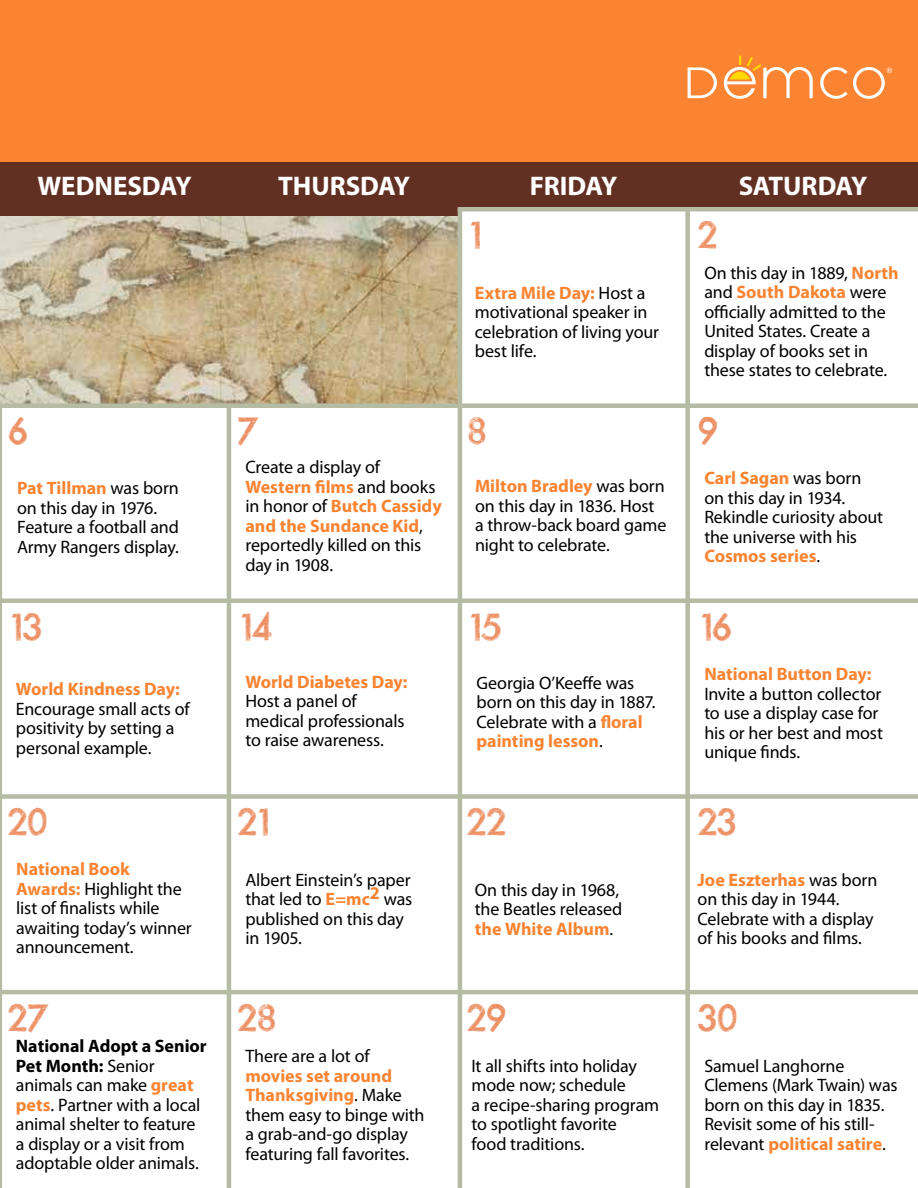
<style>
.page{position:relative;width:918px;height:1188px;background:#fff}
.page>*{position:absolute;margin:0;border:0;box-sizing:border-box;transform-origin:0 0}
.t1{font:36px "Sketchy";letter-spacing:.005em;color:#ec8e61}
.t2{font:700 27px "Myriad Pro";letter-spacing:-.005em;color:#fff}
.t3{font:18px/19.5px "Myriad Pro";letter-spacing:-.01em;color:#000}
.t4{font:700 18px "Myriad Pro";color:#fa8432}
.s1{font-weight:700;color:#fa8432}
.s2{font-weight:700}
</style>
<div class="page">
<img style="left:0;top:216px;width:458px;height:188px">
<div style="left:0;top:162px;width:918px;height:54px;background:#622f23"></div>
<div style="left:0;top:0;width:918px;height:162px;background:#fa8432"></div>
<svg style="left:688px;top:67px;width:29px;height:31px"></svg>
<svg style="left:820px;top:67px;width:72px;height:32px"></svg>
<svg style="left:724px;top:56px;width:89px;height:43px"></svg>
<div style="left:459px;top:209px;width:229px;height:196px;background:#fff"></div>
<div style="left:688px;top:209px;width:230px;height:196px;background:#fff"></div>
<hr style="left:0;top:404px;width:2px;height:784px;background:#b6bba4">
<hr style="left:227px;top:408px;width:4px;height:780px;background:#b6bba4">
<hr style="left:458px;top:209px;width:4px;height:979px;background:#b6bba4">
<div style="left:685px;top:207px;width:5px;height:981px;background:#b6bba4"></div>
<div style="left:458px;top:207px;width:460px;height:5px;background:#b6bba4"></div>
<hr style="left:0;top:404px;width:918px;height:4px;background:#b6bba4">
<div style="left:0;top:598px;width:918px;height:5px;background:#b6bba4"></div>
<hr style="left:0;top:990px;width:918px;height:4px;background:#b6bba4">
<div style="left:0;top:794px;width:918px;height:5px;background:#b6bba4"></div>
<h2 class="t2" style="left:37px;top:169px;width:156px">WEDNESDAY</h2>
<h2 class="t2" style="left:278px;top:169px;width:133px">THURSDAY</h2>
<h2 class="t2" style="left:530px;top:169px;width:89px">FRIDAY</h2>
<h2 class="t2" style="left:739px;top:169px;width:130px">SATURDAY</h2>
<h1 class="t1" style="left:467px;top:215px;width:16px">1</h1>
<h1 class="t1" style="left:698px;top:215px;width:21px">2</h1>
<p class="t3" style="left:475px;top:283px;width:186px"><span class="s1">Extra Mile Day:</span> Host a motivational speaker in celebration of living your best life.</p>
<p class="t3" style="left:704px;top:263px;width:196px">On this day in 1889, <span class="s1">North </span>and <span class="s1">South Dakota</span> were officially admitted to the<br>United States. Create a display of books set in these states to celebrate.</p>
<h1 class="t1" style="left:8px;top:411px;width:21px">6</h1>
<h1 class="t1" style="left:237px;top:411px;width:23px">7</h1>
<h1 class="t1" style="left:467px;top:411px;width:21px">8</h1>
<h1 class="t1" style="left:698px;top:411px;width:22px">9</h1>
<p class="t3" style="left:17px;top:478px;width:163px"><span class="s1">Pat Tillman</span> was born on this day in 1976.<br>Feature a football and<br>Army Rangers display.</p>
<p class="t3" style="left:245px;top:457px;width:198px">Create a display of<br><span class="s1">Western films</span> and books in honor of <span class="s1">Butch Cassidy and the Sundance Kid</span>, reportedly killed on this day in 1908.</p>
<p class="t3" style="left:475px;top:476px;width:193px"><span class="s1">Milton Bradley</span> was born on this day in 1836. Host a throw-back board game night to celebrate.</p>
<p class="t3" style="left:704px;top:468px;width:180px"><span class="s1">Carl Sagan</span> was born on this day in 1934.<br>Rekindle curiosity about the universe with his<br><span class="s1">Cosmos series</span>.</p>
<h1 class="t1" style="left:8px;top:606px;width:35px">13</h1>
<h1 class="t1" style="left:237px;top:606px;width:37px">14</h1>
<h1 class="t1" style="left:467px;top:606px;width:36px">15</h1>
<h1 class="t1" style="left:698px;top:606px;width:36px">16</h1>
<p class="t4" style="left:16px;top:677px;width:165px">World Kindness Day:</p>
<p class="t3" style="left:16px;top:698px;width:175px">Encourage small acts of positivity by setting a personal example.</p>
<p class="t4" style="left:245px;top:670px;width:164px">World Diabetes Day:</p>
<p class="t3" style="left:245px;top:691px;width:161px">Host a panel of medical professionals to raise awareness.</p>
<p class="t3" style="left:477px;top:673px;width:181px">Georgia O’Keeffe was born on this day in 1887.<br>Celebrate with a <span class="s1">floral painting lesson</span>.</p>
<p class="t4" style="left:704px;top:662px;width:169px">National Button Day:</p>
<p class="t3" style="left:704px;top:684px;width:180px">Invite a button collector to use a display case for his or her best and most unique finds.</p>
<h1 class="t1" style="left:8px;top:802px;width:41px">20</h1>
<h1 class="t1" style="left:237px;top:802px;width:33px">21</h1>
<h1 class="t1" style="left:467px;top:802px;width:40px">22</h1>
<h1 class="t1" style="left:698px;top:802px;width:40px">23</h1>
<p class="t3" style="left:16px;top:859px;width:177px"><span class="s1">National Book<br>Awards:</span> Highlight the list of finalists while awaiting today’s winner announcement.</p>
<p class="t3" style="left:245px;top:870px;width:169px">Albert Einstein’s paper that led to <span class="s1">E=mc</span><sup>2</sup> was published on this day in 1905.</p>
<p class="t3" style="left:475px;top:879px;width:149px">On this day in 1968, the Beatles released <span class="s1">the White Album</span>.</p>
<p class="t3" style="left:698px;top:870px;width:181px"><span class="s1">Joe Eszterhas</span> was born on this day in 1944.<br>Celebrate with a display of his books and films.</p>
<h1 class="t1" style="left:8px;top:998px;width:43px">27</h1>
<h1 class="t1" style="left:237px;top:998px;width:40px">28</h1>
<h1 class="t1" style="left:467px;top:998px;width:41px">29</h1>
<h1 class="t1" style="left:698px;top:998px;width:41px">30</h1>
<p class="t3" style="left:16px;top:1036px;width:192px"><span class="s2">National Adopt a Senior<br>Pet Month:</span> Senior animals can make <span class="s1">great pets</span>. Partner with a local animal shelter to feature a display or a visit from adoptable older animals.</p>
<p class="t3" style="left:245px;top:1046px;width:126px">There are a lot of</p>
<p class="t3" style="left:245px;top:1066px;width:181px"><span class="s1">movies set around<br>Thanksgiving</span>. Make them easy to binge with a grab-and-go display featuring fall favorites.</p>
<p class="t3" style="left:471px;top:1056px;width:189px">It all shifts into holiday mode now; schedule<br>a recipe-sharing program to spotlight favorite<br>food traditions.</p>
<p class="t3" style="left:704px;top:1056px;width:195px">Samuel Langhorne<br>Clemens (Mark Twain) was born on this day in 1835.<br>Revisit some of his still&shy;relevant <span class="s1">political satire</span>.</p>
</div>
